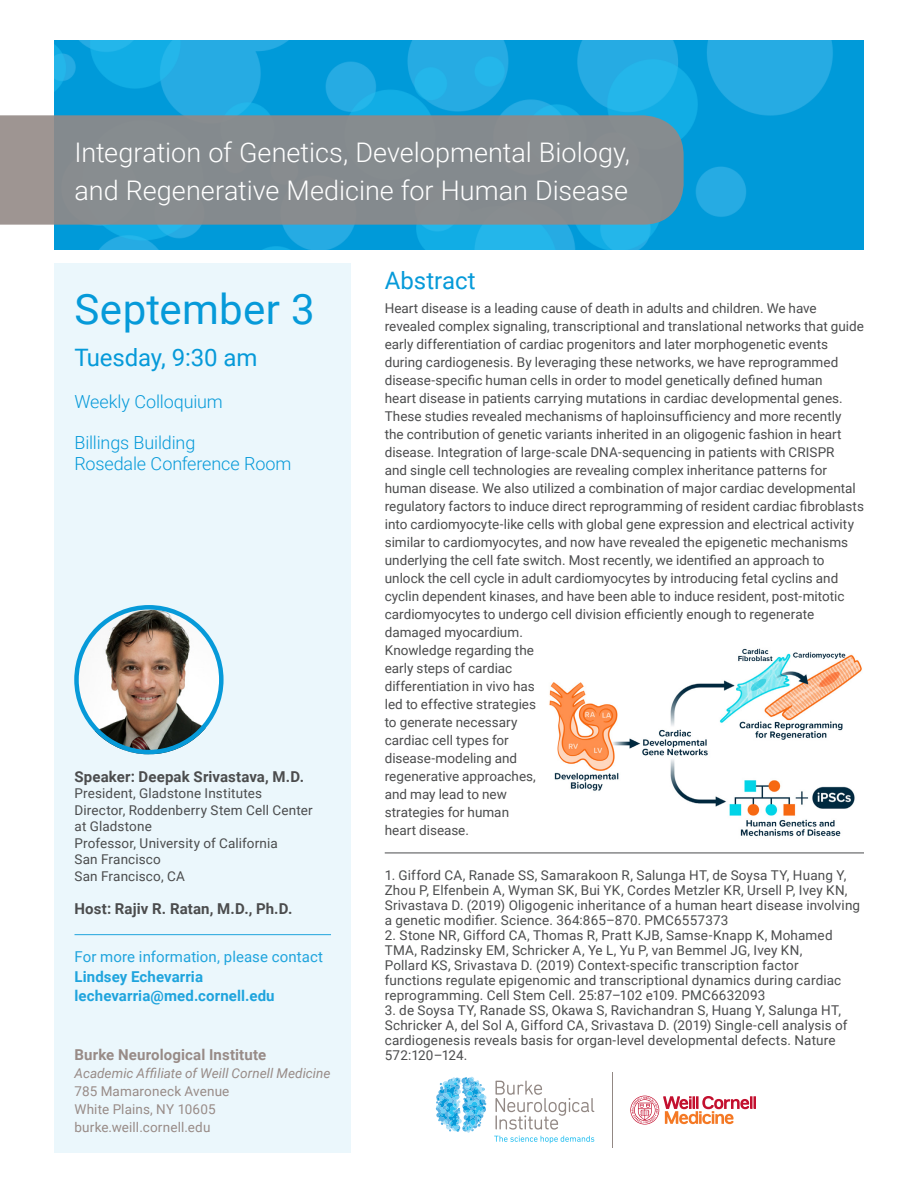
<style>
.page{position:relative;width:918px;height:1188px;background:#fff}
.page>*{position:absolute;margin:0;border:0;box-sizing:border-box;transform-origin:0 0}
.Sidebar_H1{font:42px "Roboto";letter-spacing:.01em;color:#069ad9}
.t1{font:300 27px/37.5px "Roboto";color:#fff}
.t2{font:24px "Roboto";letter-spacing:-.005em;color:#069ad9}
.t3{font:300 18px/21px "Roboto";letter-spacing:-.01em;color:#069ad9}
.t4{font:700 15px/19.5px "Roboto";letter-spacing:.005em;color:#1fa4dd}
.Sidebar_Body{font:700 15px "Roboto";letter-spacing:.01em;color:#4b4c4d}
.t5{font:700 15px "Roboto";letter-spacing:.01em;color:#988b87}
.Body{font:13.5px/18px "Roboto";letter-spacing:.005em;color:#4b4c4d}
.Sidebar_Body-2{font:13.5px/16.5px "Roboto";letter-spacing:.01em;color:#4b4c4d}
.t6{font:13.5px/18px "Roboto";letter-spacing:.01em;color:#988b87}
.s1{font-weight:400}
.s2{font-style:italic}
</style>
<div class="page">
<div style="left:54px;top:264px;width:297px;height:889px;background:#ebf7fc"></div>
<img style="left:74px;top:605px;width:150px;height:149px;border-radius:75px">
<div style="left:74px;top:605px;width:150px;height:149px;border:4px solid #069ad9;border-radius:50%"></div>
<img style="left:54px;top:40px;width:810px;height:210px">
<hr style="left:75px;top:934px;width:256px;height:1px;background:#1fa4dd">
<svg style="left:0;top:115px;width:684px;height:110px;background:#868c8f"></svg>
<hr style="left:385px;top:853px;width:479px;height:1px;background:#4b4c4d">
<img style="left:549px;top:648px;width:313px;height:189px">
<hr style="left:612px;top:1072px;width:1px;height:76px;background:#928884">
<svg style="left:494px;top:1136px;width:100px;height:7px"></svg>
<svg style="left:496px;top:1081px;width:98px;height:49px"></svg>
<svg style="left:436px;top:1077px;width:51px;height:56px"></svg>
<svg style="left:630px;top:1096px;width:126px;height:29px"></svg>
<h1 class="t1" style="left:75px;top:133px;width:557px">Integration of Genetics, Developmental Biology, and Regenerative Medicine for Human Disease</h1>
<p class="Sidebar_H1" style="left:75px;top:279px;width:242px">September 3</p>
<p class="t2" style="left:75px;top:341px;width:185px">Tuesday, 9:30 am</p>
<p class="t3" style="left:75px;top:390px;width:150px">Weekly Colloquium</p>
<p class="t3" style="left:75px;top:431px;width:218px">Billings Building<br>Rosedale Conference Room</p>
<p class="Sidebar_Body" style="left:75px;top:766px;width:231px">Speaker: Deepak Srivastava, M.D.</p>
<p class="Sidebar_Body-2" style="left:75px;top:785px;width:189px">President, Gladstone Institutes</p>
<p class="Sidebar_Body-2" style="left:75px;top:801px;width:240px">Director, Roddenberry Stem Cell Center at Gladstone</p>
<p class="Sidebar_Body-2" style="left:75px;top:834px;width:205px">Professor, University of California<br>San Francisco</p>
<p class="Sidebar_Body-2" style="left:75px;top:867px;width:112px">San Francisco, CA</p>
<p class="Sidebar_Body" style="left:75px;top:898px;width:220px">Host: Rajiv R. Ratan, M.D., Ph.D.</p>
<p class="t4" style="left:75px;top:946px;width:250px"><span class="s1">For more information, please contact<br></span>Lindsey Echevarria lechevarria@med.cornell.edu</p>
<p class="t5" style="left:75px;top:1044px;width:193px">Burke Neurological Institute</p>
<p class="t6" style="left:75px;top:1063px;width:258px"><span class="s2">Academic Affiliate of Weill Cornell Medicine<br></span>785 Mamaroneck Avenue<br>White Plains, NY 10605 burke.weill.cornell.edu</p>
<h2 class="t2" style="left:385px;top:263px;width:93px">Abstract</h2>
<p class="Body" style="left:385px;top:299px;width:481px">Heart disease is a leading cause of death in adults and children. We have revealed complex signaling, transcriptional and translational networks that guide early differentiation of cardiac progenitors and later morphogenetic events during cardiogenesis. By leveraging these networks, we have reprogrammed disease-specific human cells in order to model genetically defined human<br>heart disease in patients carrying mutations in cardiac developmental genes.<br>These studies revealed mechanisms of haploinsufficiency and more recently<br>the contribution of genetic variants inherited in an oligogenic fashion in heart disease. Integration of large-scale DNA-sequencing in patients with CRISPR<br>and single cell technologies are revealing complex inheritance patterns for human disease. We also utilized a combination of major cardiac developmental regulatory factors to induce direct reprogramming of resident cardiac fibroblasts into cardiomyocyte-like cells with global gene expression and electrical activity similar to cardiomyocytes, and now have revealed the epigenetic mechanisms underlying the cell fate switch. Most recently, we identified an approach to unlock the cell cycle in adult cardiomyocytes by introducing fetal cyclins and cyclin dependent kinases, and have been able to induce resident, post-mitotic cardiomyocytes to undergo cell division efficiently enough to regenerate damaged myocardium.<br>Knowledge regarding the<br>early steps of cardiac<br>differentiation in vivo has<br>led to effective strategies<br>to generate necessary<br>cardiac cell types for<br>disease-modeling and<br>regenerative approaches,<br>and may lead to new<br>strategies for human<br>heart disease.</p>
<p class="Body" style="left:385px;top:868px;width:477px;line-height:15px">1. Gifford CA, Ranade SS, Samarakoon R, Salunga HT, de Soysa TY, Huang Y, Zhou P, Elfenbein A, Wyman SK, Bui YK, Cordes Metzler KR, Ursell P, Ivey KN, Srivastava D. (2019) Oligogenic inheritance of a human heart disease involving a genetic modifier. Science. 364:865–870. PMC6557373</p>
<p class="Body" style="left:385px;top:928px;width:458px;line-height:15px">2. Stone NR, Gifford CA, Thomas R, Pratt KJB, Samse-Knapp K, Mohamed TMA, Radzinsky EM, Schricker A, Ye L, Yu P, van Bemmel JG, Ivey KN, Pollard KS, Srivastava D. (2019) Context-specific transcription factor functions regulate epigenomic and transcriptional dynamics during cardiac reprogramming. Cell Stem Cell. 25:87–102 e109. PMC6632093</p>
<p class="Body" style="left:385px;top:1003px;width:464px;line-height:15px">3. de Soysa TY, Ranade SS, Okawa S, Ravichandran S, Huang Y, Salunga HT, Schricker A, del Sol A, Gifford CA, Srivastava D. (2019) Single-cell analysis of cardiogenesis reveals basis for organ-level developmental defects. Nature 572:120–124.</p>
</div>
